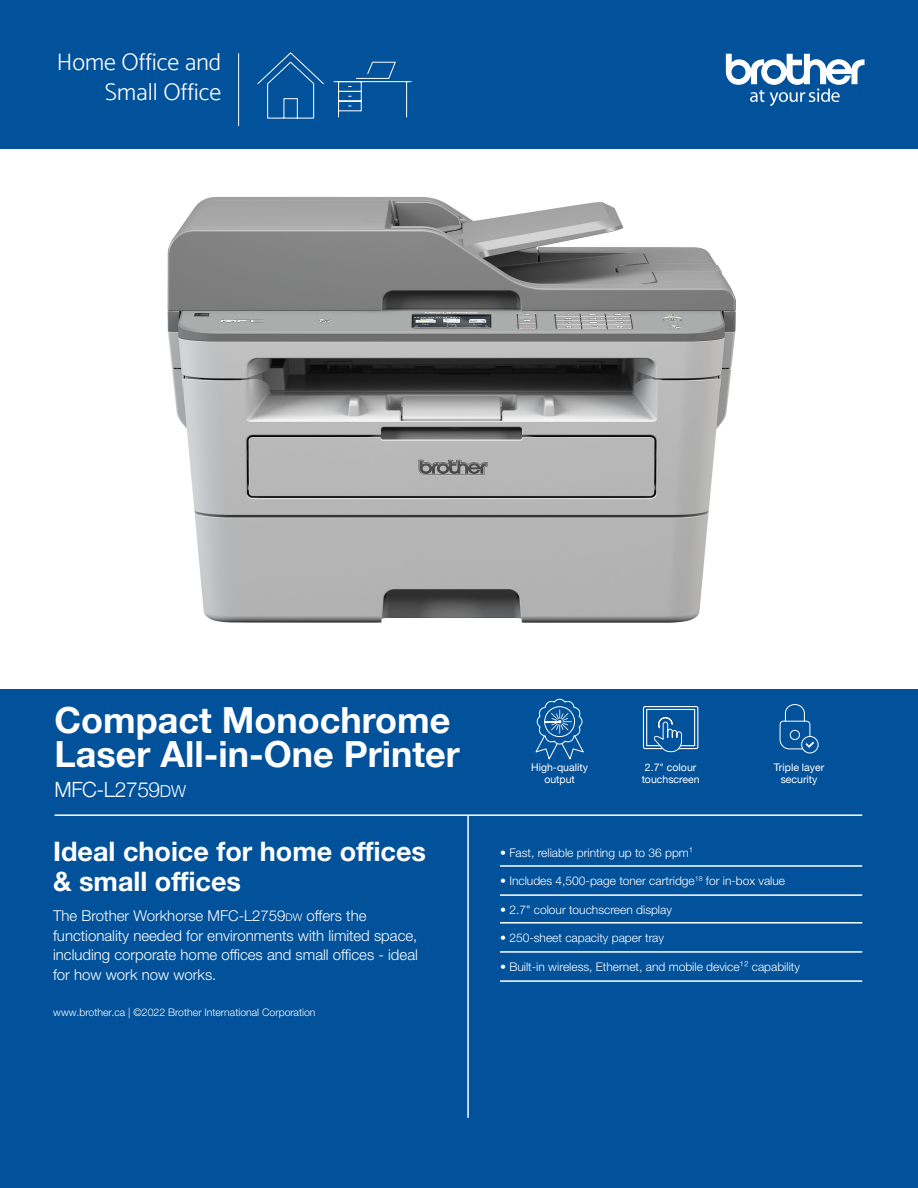
<style>
.page{position:relative;width:918px;height:1188px;background:#fff}
.page>*{position:absolute;margin:0;border:0;box-sizing:border-box;transform-origin:0 0}
.t1{font:700 36px/34.5px "Helvetica Neue";color:#fff}
.t2{font:700 27px "Helvetica Neue LTW1 G";color:#fff}
.t3{font:300 24px/30px "Catamaran";color:#fff;text-align:right}
.t4{font:300 21px "Helvetica Neue";letter-spacing:-.02em;color:#fff}
.t5{font:300 15px/19.5px "Helvetica Neue LTW1 G";color:#fff}
.t6{font:300 12px "Helvetica Neue LTW1 G";color:#fff}
.t7{font:10.5px/12px "Helvetica Neue";color:#fff;text-align:center}
.t8{font:300 10.5px "Helvetica Neue LTW1 G";color:#fff}
.s1{font-size:16.5px}
.s2{font-size:10.5px}
</style>
<div class="page">
<div style="left:1px;top:1px;width:917px;height:148px;background:#01519b"></div>
<div style="left:0;top:689px;width:918px;height:499px;background:#01519b"></div>
<svg style="left:726px;top:54px;width:139px;height:52px"></svg>
<img style="left:167px;top:196px;width:569px;height:427px">
<hr style="left:55px;top:814px;width:807px;height:2px;background:#fff">
<hr style="left:500px;top:865px;width:362px;height:2px;background:#fff">
<hr style="left:500px;top:894px;width:362px;height:2px;background:#fff">
<hr style="left:500px;top:922px;width:362px;height:2px;background:#fff">
<hr style="left:500px;top:951px;width:362px;height:2px;background:#fff">
<hr style="left:500px;top:980px;width:362px;height:2px;background:#fff">
<hr style="left:467px;top:816px;width:2px;height:302px;background:#fff">
<svg style="left:642px;top:706px;width:57px;height:47px"></svg>
<hr style="left:238px;top:53px;width:1px;height:73px;background:#fff">
<svg style="left:333px;top:61px;width:79px;height:57px"></svg>
<svg style="left:257px;top:53px;width:67px;height:66px"></svg>
<div style="left:801px;top:736px;width:18px;height:17px;border:1px solid #fff;border-radius:50%"></div>
<svg style="left:779px;top:704px;width:35px;height:46px"></svg>
<svg style="left:535px;top:698px;width:49px;height:62px"></svg>
<p class="t3" style="left:57px;top:47px;width:166px">Home Office and<br>Small Office</p>
<p class="t1" style="left:55px;top:704px;width:407px">Compact Monochrome<br>Laser All-in-One Printer</p>
<p class="t4" style="left:55px;top:773px;width:133px">MFC-L2759<span class="s1">DW</span></p>
<p class="t2" style="left:53px;top:835px;width:375px">Ideal choice for home offices</p>
<p class="t2" style="left:53px;top:865px;width:190px">&amp; small offices</p>
<p class="t5" style="left:53px;top:906px;width:366px">The Brother Workhorse MFC-L2759<span class="s2">dw</span> offers the functionality needed for environments with limited space, including corporate home offices and small offices - ideal for how work now works.</p>
<p class="t8" style="left:53px;top:1005px;width:264px">www.brother.ca | ©2022 Brother International Corporation</p>
<p class="t7" style="left:531px;top:762px;width:58px">High-quality</p>
<p class="t7" style="left:544px;top:774px;width:32px">output</p>
<p class="t7" style="left:642px;top:762px;width:59px">2.7" colour touchscreen</p>
<p class="t7" style="left:774px;top:762px;width:52px">Triple layer</p>
<p class="t7" style="left:781px;top:774px;width:38px">security</p>
<p class="t6" style="left:500px;top:845px;width:195px">• Fast, reliable printing up to 36 ppm¹</p>
<p class="t6" style="left:500px;top:873px;width:287px">• Includes 4,500-page toner cartridge<sup>18</sup> for in-box value</p>
<p class="t6" style="left:500px;top:902px;width:173px">• 2.7" colour touchscreen display</p>
<p class="t6" style="left:500px;top:930px;width:165px">• 250-sheet capacity paper tray</p>
<p class="t6" style="left:500px;top:959px;width:302px">• Built-in wireless, Ethernet, and mobile device¹² capability</p>
</div>
